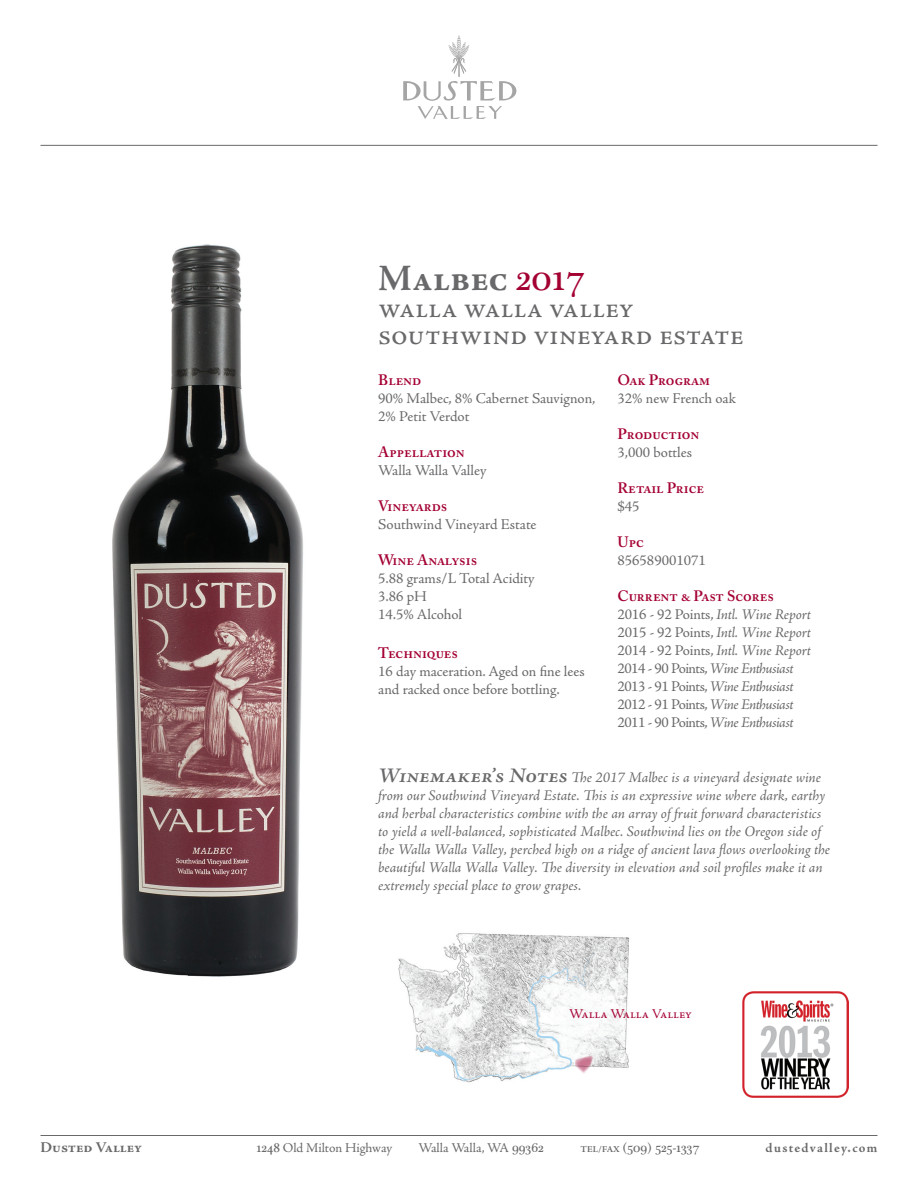
<style>
.page{position:relative;width:918px;height:1188px;background:#fff}
.page>*{position:absolute;margin:0;border:0;box-sizing:border-box;transform-origin:0 0}
.t1{font:700 37.5px "Adobe Jenson Pro";color:#69696c}
.t2{font:30px/27px "Adobe Jenson Pro";color:#69696c}
.t3{font:italic 15px/18px "Adobe Jenson Pro";letter-spacing:-.005em;color:#69696c}
.t4{font:15px/18px "Adobe Jenson Pro";color:#69696c}
.t5{font:600 15px "Adobe Caslon Pro";color:#a40133}
.t6{font:700 15px "Adobe Jenson Pro";color:#69696c}
.t7{font:13.5px "Adobe Jenson Pro";letter-spacing:-.01em;color:#69696c}
.t8{font:13.5px "Plantagenet Cherokee";color:#69696c}
.t9{font:700 13.5px "Adobe Jenson Pro";color:#69696c}
.t10{font:13.5px "Adobe Jenson Pro";color:#a40133}
.s1{font-family:"Plantagenet Cherokee";font-weight:400;color:#a40133}
.s2{font-style:normal}
.s3{font-weight:600;font-size:21px}
.s4{font-family:"Plantagenet Cherokee"}
.s5{font-family:"Adobe Jenson Pro";font-weight:700;font-size:9px}
</style>
<div class="page">
<svg style="left:403px;top:35px;width:113px;height:84px"></svg>
<hr style="left:40px;top:145px;width:838px;height:1px;background:#69696c">
<hr style="left:40px;top:1135px;width:838px;height:1px;background:#69696c">
<img style="left:743px;top:992px;width:106px;height:106px">
<img style="left:112px;top:244px;width:191px;height:733px">
<img style="left:398px;top:933px;width:232px;height:150px">
<h1 class="t1" style="left:378px;top:257px;width:207px">Malbec <span class="s1">2017</span></h1>
<h2 class="t2" style="left:378px;top:295px;width:367px">walla walla valley southwind vineyard estate</h2>
<p class="t5" style="left:378px;top:371px;width:45px">Blend</p>
<p class="t4" style="left:378px;top:389px;width:219px">90% Malbec, 8% Cabernet Sauvignon,<br>2% Petit Verdot</p>
<p class="t5" style="left:378px;top:443px;width:88px">Appellation</p>
<p class="t4" style="left:378px;top:461px;width:110px">Walla Walla Valley</p>
<p class="t5" style="left:378px;top:497px;width:71px">Vineyards</p>
<p class="t4" style="left:378px;top:515px;width:160px">Southwind Vineyard Estate</p>
<p class="t5" style="left:378px;top:551px;width:101px">Wine Analysis</p>
<p class="t4" style="left:378px;top:569px;width:158px">5.88 grams/L Total Acidity<br>3.86 pH<br>14.5% Alcohol</p>
<p class="t5" style="left:378px;top:644px;width:81px">Techniques</p>
<p class="t4" style="left:378px;top:663px;width:208px">16 day maceration. Aged on fine lees and racked once before bottling.</p>
<p class="t5" style="left:618px;top:371px;width:94px">Oak Program</p>
<p class="t4" style="left:618px;top:389px;width:120px">32% new French oak</p>
<p class="t5" style="left:618px;top:425px;width:83px">Production</p>
<p class="t4" style="left:618px;top:443px;width:76px">3,000 bottles</p>
<p class="t5" style="left:618px;top:479px;width:88px">Retail Price</p>
<p class="t4" style="left:618px;top:497px;width:24px">$45</p>
<p class="t5" style="left:618px;top:533px;width:28px">Upc</p>
<p class="t4" style="left:618px;top:551px;width:90px">856589001071</p>
<p class="t5" style="left:618px;top:587px;width:158px">Current &amp; Past Scores</p>
<p class="t3" style="left:618px;top:606px;width:195px"><span class="s2">2016 - 92 Points,</span> Intl. Wine Report <span class="s2">2015 - 92 Points,</span> Intl. Wine Report <span class="s2">2014 - 92 Points,</span> Intl. Wine Report <span class="s2">2014 - 90 Points,</span> Wine Enthusiast <span class="s2">2013 - 91 Points,</span> Wine Enthusiast <span class="s2">2012 - 91 Points,</span> Wine Enthusiast <span class="s2">2011 - 90 Points,</span> Wine Enthusiast</p>
<p class="t3" style="left:378px;top:769px;width:453px"><span class="s3">Winemaker’s Notes</span> The 2017 Malbec is a vineyard designate wine from our Southwind Vineyard Estate. This is an expressive wine where dark, earthy and herbal characteristics combine with the an array of fruit forward characteristics to yield a well-balanced, sophisticated Malbec. Southwind lies on the Oregon side of the Walla Walla Valley, perched high on a ridge of ancient lava flows overlooking the beautiful Walla Walla Valley. The diversity in elevation and soil profiles make it an extremely special place to grow grapes.</p>
<p class="t10" style="left:569px;top:1006px;width:124px">Walla Walla Valley</p>
<p class="t6" style="left:40px;top:1138px;width:103px">Dusted Valley</p>
<p class="t7" style="left:257px;top:1140px;width:137px"><span class="s4">1248</span> Old Milton Highway</p>
<p class="t7" style="left:419px;top:1140px;width:127px">Walla Walla, WA <span class="s4">99362</span></p>
<p class="t8" style="left:580px;top:1139px;width:120px"><span class="s5">TEL/FAX</span> (509) 525-1337</p>
<p class="t9" style="left:766px;top:1140px;width:113px">dustedvalley.com</p>
</div>
